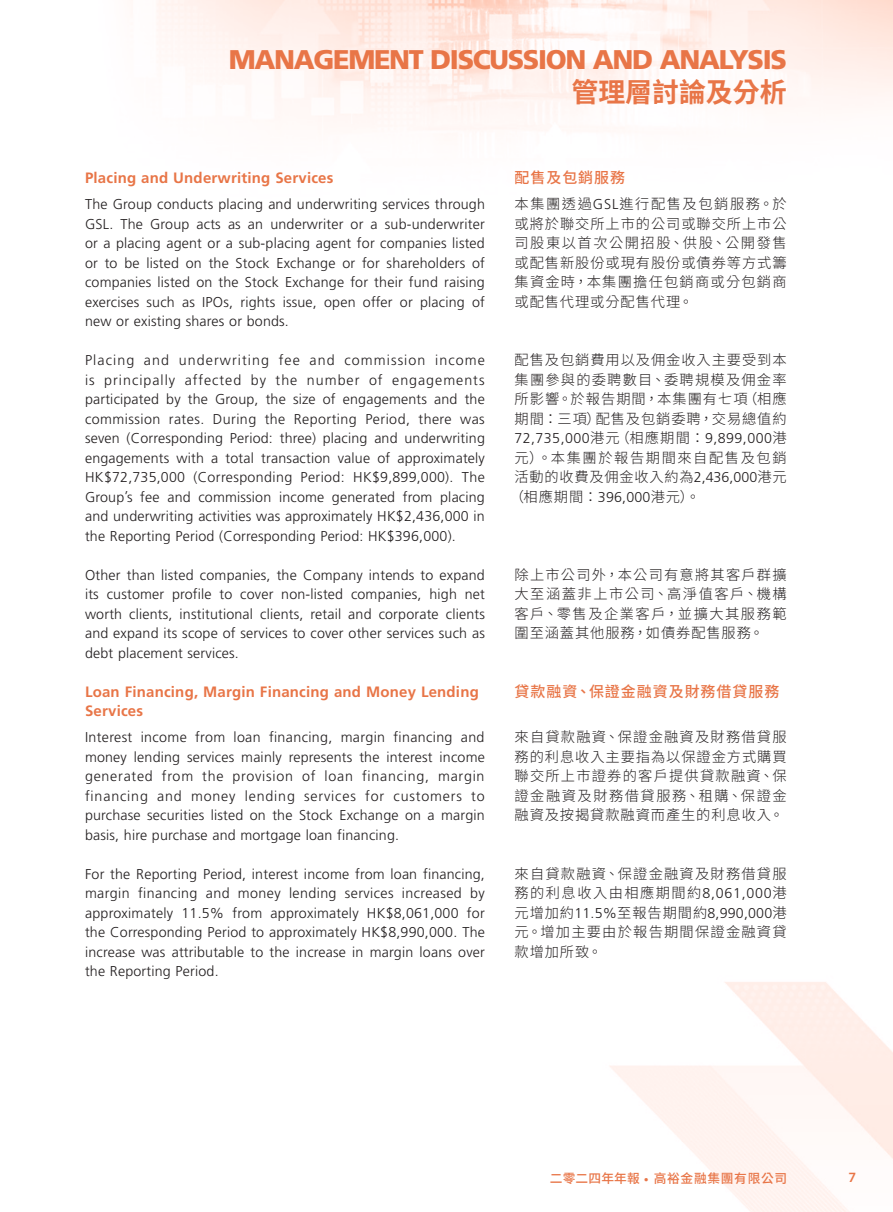
<style>
.page{position:relative;width:893px;height:1212px;background:#fff}
.page>*{position:absolute;margin:0;border:0;box-sizing:border-box;transform-origin:0 0}
.t1{font:900 27px "Frutiger LT Std";letter-spacing:-.05em;color:#e87547}
.t2{font:700 27px "Source Han Sans TC";letter-spacing:-.005em;color:#e87547}
.Heading_2{font:700 15px/19.5px "Frutiger LT Std";letter-spacing:.015em;color:#e87547}
.C_Heading_2{font:500 15px "Source Han Sans TC";letter-spacing:.065em;color:#e87547}
.Body_Text{font:300 14.25px/19.5px "Frutiger LT Std";letter-spacing:.015em;color:#231f20;text-align:justify}
.C_Body_Text{font:300 14.25px/19.5px "Source Han Sans TC";letter-spacing:.085em;color:#231f20;text-align:justify}
.C_Body_Text-2{font:300 14.25px "Source Han Sans TC";letter-spacing:.065em;color:#231f20}
.C_Body_Text-3{font:300 14.25px "Frutiger LT Std";letter-spacing:.03em;color:#231f20}
.C_Body_Text-4{font:300 14.25px "Source Han Sans TC";letter-spacing:.05em;color:#231f20}
.C_Body_Text-5{font:300 14.25px "Source Han Sans TC";letter-spacing:.11em;color:#231f20}
.t3{font:600 14.25px "Myriad Pro";color:#e87547}
.t4{font:500 12.75px "Source Han Sans TC";letter-spacing:.05em;color:#e87547}
.s1{font-family:"Frutiger LT Std"}
.s2{font-family:"Source Han Sans TC"}
.s3{font-family:"Myriad Pro";font-weight:700}
</style>
<div class="page">
<img style="left:157px;top:0;width:736px;height:130px">
<h1 class="t1" style="left:229px;top:43px;width:560px">MANAGEMENT DISCUSSION AND ANALYSIS</h1>
<h1 class="t2" style="left:571px;top:77px;width:217px">管理層討論及分析</h1>
<p class="Heading_2" style="left:85px;top:168px;width:250px">Placing and Underwriting Services</p>
<p class="Body_Text" style="left:85px;top:195px;width:401px">The Group conducts placing and underwriting services through GSL. The Group acts as an underwriter or a sub-underwriter or a placing agent or a sub-placing agent for companies listed or to be listed on the Stock Exchange or for shareholders of companies listed on the Stock Exchange for their fund raising exercises such as IPOs, rights issue, open offer or placing of new or existing shares or bonds.</p>
<p class="Body_Text" style="left:85px;top:351px;width:401px">Placing and underwriting fee and commission income is principally affected by the number of engagements participated by the Group, the size of engagements and the commission rates. During the Reporting Period, there was seven (Corresponding Period: three) placing and underwriting engagements with a total transaction value of approximately HK$72,735,000 (Corresponding Period: HK$9,899,000). The Group’s fee and commission income generated from placing and underwriting activities was approximately HK$2,436,000 in the Reporting Period (Corresponding Period: HK$396,000).</p>
<p class="Body_Text" style="left:85px;top:565px;width:401px">Other than listed companies, the Company intends to expand its customer profile to cover non-listed companies, high net worth clients, institutional clients, retail and corporate clients and expand its scope of services to cover other services such as debt placement services.</p>
<p class="Heading_2" style="left:85px;top:682px;width:395px">Loan Financing, Margin Financing and Money Lending<br>Services</p>
<p class="Body_Text" style="left:85px;top:728px;width:401px">Interest income from loan financing, margin financing and money lending services mainly represents the interest income generated from the provision of loan financing, margin financing and money lending services for customers to purchase securities listed on the Stock Exchange on a margin basis, hire purchase and mortgage loan financing.</p>
<p class="Body_Text" style="left:85px;top:864px;width:401px">For the Reporting Period, interest income from loan financing, margin financing and money lending services increased by approximately 11.5% from approximately HK$8,061,000 for the Corresponding Period to approximately HK$8,990,000. The increase was attributable to the increase in margin loans over the Reporting Period.</p>
<p class="C_Heading_2" style="left:514px;top:169px;width:112px">配售及包銷服務</p>
<p class="C_Body_Text" style="left:514px;top:194px;width:274px">本集團透過<span class="s1">GSL</span>進行配售及包銷服務。於或將於聯交所上市的公司或聯交所上市公司股東以首次公開招股、供股、公開發售或配售新股份或現有股份或債券等方式籌集資金時，本集團擔任包銷商或分包銷商或配售代理或分配售代理。</p>
<p class="C_Body_Text-2" style="left:514px;top:352px;width:274px">配售及包銷費用以及佣金收入主要受到本</p>
<p class="C_Body_Text" style="left:514px;top:370px;width:274px">集團參與的委聘數目、委聘規模及佣金率</p>
<p class="C_Body_Text" style="left:514px;top:389px;width:274px">所影響。於報告期間，本集團有七項（相應</p>
<p class="C_Body_Text-2" style="left:514px;top:410px;width:274px">期間：三項）配售及包銷委聘，交易總值約</p>
<p class="C_Body_Text-3" style="left:514px;top:430px;width:274px">72,735,000<span class="s2">港元（相應期間：</span>9,899,000<span class="s2">港</span></p>
<p class="C_Body_Text-5" style="left:514px;top:449px;width:274px">元）。本集團於報告期間來自配售及包銷</p>
<p class="C_Body_Text-4" style="left:514px;top:469px;width:274px">活動的收費及佣金收入約為<span class="s1">2,436,000</span>港元</p>
<p class="C_Body_Text" style="left:510px;top:487px;width:192px">（相應期間：<span class="s1">396,000</span>港元）。</p>
<p class="C_Body_Text" style="left:514px;top:565px;width:274px">除上市公司外，本公司有意將其客戶群擴大至涵蓋非上市公司、高淨值客戶、機構客戶、零售及企業客戶，並擴大其服務範圍至涵蓋其他服務，如債券配售服務。</p>
<p class="C_Heading_2" style="left:514px;top:683px;width:266px">貸款融資、保證金融資及財務借貸服務</p>
<p class="C_Body_Text" style="left:514px;top:727px;width:274px">來自貸款融資、保證金融資及財務借貸服務的利息收入主要指為以保證金方式購買聯交所上市證券的客戶提供貸款融資、保證金融資及財務借貸服務、租購、保證金融資及按揭貸款融資而產生的利息收入。</p>
<p class="C_Body_Text" style="left:514px;top:864px;width:274px">來自貸款融資、保證金融資及財務借貸服務的利息收入由相應期間約<span class="s1">8,061,000</span>港元增加約<span class="s1">11.5%</span>至報告期間約<span class="s1">8,990,000</span>港元。增加主要由於報告期間保證金融資貸款增加所致。</p>
<p class="t4" style="left:550px;top:1171px;width:239px">二零二四年年報 <span class="s3">•</span> 高裕金融集團有限公司</p>
<p class="t3" style="left:848px;top:1168px;width:9px">7</p>
</div>
